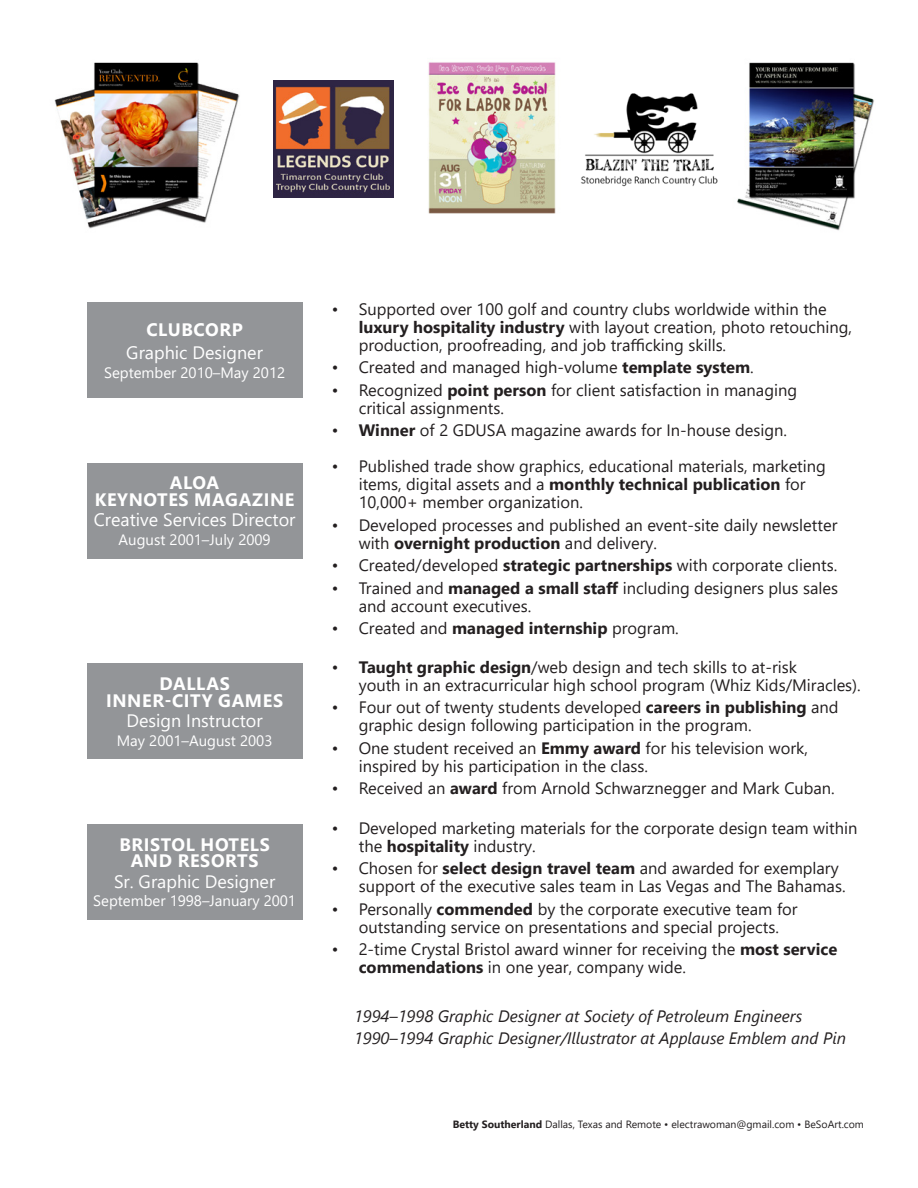
<style>
.page{position:relative;width:918px;height:1188px;background:#fff}
.page>*{position:absolute;margin:0;border:0;box-sizing:border-box;transform-origin:0 0}
.t1{font:18px "Segoe UI";color:#fff}
.t2{font:700 18px/16.5px "Segoe UI";letter-spacing:.035em;color:#fff;text-align:center}
.t3{font:16.5px/18px "Segoe UI";color:#231f20}
.t4{font:italic 16.5px "Segoe UI";color:#231f20}
.t5{font:15px "Segoe UI";color:#fff}
.t6{font:10.5px "Segoe UI";color:#231f20}
.s1{font-weight:700}
</style>
<div class="page">
<img style="left:54px;top:62px;width:186px;height:167px">
<img style="left:273px;top:80px;width:120px;height:118px">
<img style="left:428px;top:62px;width:128px;height:152px">
<img style="left:737px;top:62px;width:137px;height:169px">
<img style="left:581px;top:93px;width:137px;height:94px">
<div style="left:87px;top:303px;width:216px;height:95px;background:#939598"></div>
<div style="left:87px;top:463px;width:216px;height:95px;background:#939598"></div>
<div style="left:87px;top:664px;width:216px;height:95px;background:#939598"></div>
<div style="left:87px;top:825px;width:216px;height:95px;background:#939598"></div>
<p class="t2" style="left:146px;top:320px;width:98px">CLUBCORP</p>
<p class="t1" style="left:126px;top:335px;width:138px">Graphic Designer</p>
<p class="t5" style="left:104px;top:358px;width:183px">September 2010–May 2012</p>
<p class="t2" style="left:95px;top:473px;width:201px">ALOA<br>KEYNOTES MAGAZINE</p>
<p class="t1" style="left:94px;top:503px;width:203px">Creative Services Director</p>
<p class="t5" style="left:119px;top:525px;width:154px">August 2001–July 2009</p>
<p class="t2" style="left:106px;top:674px;width:179px">DALLAS<br>INNER-CITY GAMES</p>
<p class="t1" style="left:127px;top:703px;width:138px">Design Instructor</p>
<p class="t5" style="left:117px;top:726px;width:157px">May 2001–August 2003</p>
<p class="t2" style="left:119px;top:835px;width:152px">BRISTOL HOTELS<br>AND RESORTS</p>
<p class="t1" style="left:114px;top:864px;width:163px">Sr. Graphic Designer</p>
<p class="t5" style="left:93px;top:887px;width:204px">September 1998–January 2001</p>
<p class="t3" style="left:359px;top:298px;width:495px;text-indent:-27px">• Supported over 100 golf and country clubs worldwide within the <span class="s1">luxury hospitality industry</span> with layout creation, photo retouching, production, proofreading, and job trafficking skills.</p>
<p class="t3" style="left:332px;top:357px;width:423px">• Created and managed high-volume <span class="s1">template system</span>.</p>
<p class="t3" style="left:359px;top:379px;width:440px;text-indent:-27px">• Recognized <span class="s1">point person</span> for client satisfaction in managing critical assignments.</p>
<p class="t3" style="left:332px;top:420px;width:457px">• <span class="s1">Winner</span> of 2 GDUSA magazine awards for In-house design.</p>
<p class="t3" style="left:359px;top:456px;width:469px;text-indent:-27px">• Published trade show graphics, educational materials, marketing items, digital assets and a <span class="s1">monthly technical publication</span> for<br>10,000+ member organization.</p>
<p class="t3" style="left:359px;top:514px;width:480px;text-indent:-27px">• Developed processes and published an event-site daily newsletter with <span class="s1">overnight production</span> and delivery.</p>
<p class="t3" style="left:332px;top:555px;width:507px">• Created/developed <span class="s1">strategic partnerships</span> with corporate clients.</p>
<p class="t3" style="left:359px;top:577px;width:481px;text-indent:-27px">• Trained and <span class="s1">managed a small staff</span> including designers plus sales and account executives.</p>
<p class="t3" style="left:332px;top:618px;width:349px">• Created and <span class="s1">managed internship</span> program.</p>
<p class="t3" style="left:359px;top:656px;width:504px;text-indent:-27px">• <span class="s1">Taught graphic design</span>/web design and tech skills to at-risk<br>youth in an extracurricular high school program (Whiz Kids/Miracles).</p>
<p class="t3" style="left:359px;top:697px;width:481px;text-indent:-27px">• Four out of twenty students developed <span class="s1">careers in publishing</span> and graphic design following participation in the program.</p>
<p class="t3" style="left:359px;top:737px;width:451px;text-indent:-27px">• One student received an <span class="s1">Emmy award</span> for his television work, inspired by his participation in the class.</p>
<p class="t3" style="left:332px;top:778px;width:505px">• Received an <span class="s1">award</span> from Arnold Schwarznegger and Mark Cuban.</p>
<p class="t3" style="left:359px;top:817px;width:500px;text-indent:-27px">• Developed marketing materials for the corporate design team within the <span class="s1">hospitality</span> industry.</p>
<p class="t3" style="left:359px;top:858px;width:488px;text-indent:-27px">• Chosen for <span class="s1">select design travel team</span> and awarded for exemplary support of the executive sales team in Las Vegas and The Bahamas.</p>
<p class="t3" style="left:332px;top:898px;width:467px;text-align:center">• Personally <span class="s1">commended</span> by the corporate executive team for outstanding service on presentations and special projects.</p>
<p class="t3" style="left:359px;top:939px;width:480px;text-indent:-27px">• 2-time Crystal Bristol award winner for receiving the <span class="s1">most service commendations</span> in one year, company wide.</p>
<p class="t4" style="left:354px;top:1000px;width:450px">1994–1998 Graphic Designer at Society of Petroleum Engineers</p>
<p class="t4" style="left:354px;top:1023px;width:494px">1990–1994 Graphic Designer/Illustrator at Applause Emblem and Pin</p>
<p class="t6" style="left:453px;top:1114px;width:413px"><span class="s1">Betty Southerland</span> Dallas, Texas and Remote • electrawoman@gmail.com • BeSoArt.com</p>
</div>
